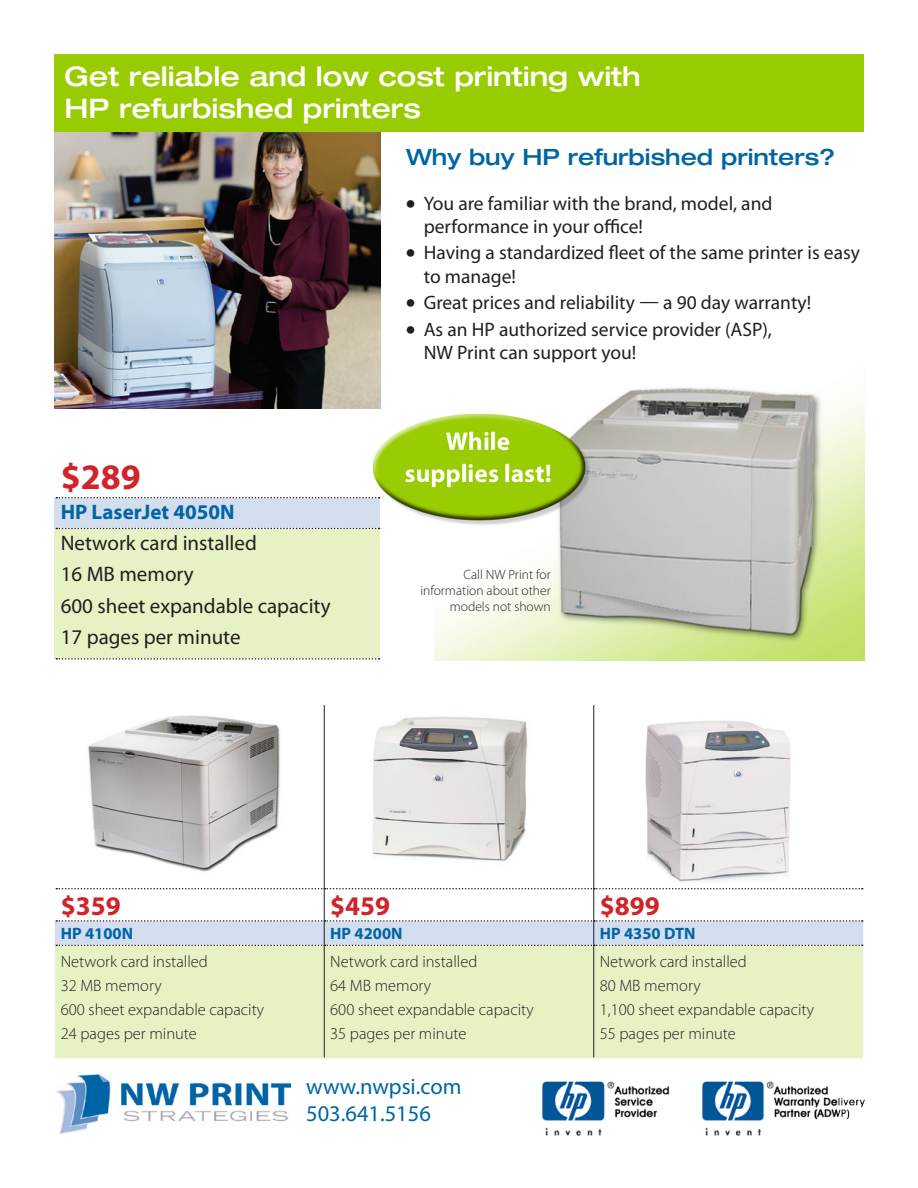
<style>
.page{position:relative;width:918px;height:1188px;background:#fff}
.page>*{position:absolute;margin:0;border:0;box-sizing:border-box;transform-origin:0 0}
.t1{font:700 36px "Myriad Pro";color:#d1232a}
.t2{font:500 expanded 27px/32.4px "Helvetica Neue";color:#fff}
.small_paragraph{font:700 27px "Myriad Pro";color:#d1232a}
.small_title{font:500 expanded 22.5px "Helvetica Neue";color:#0065a5}
.address_line{font:22.5px/27px "Myriad Pro";color:#0065a5}
.t3{font:21px "Myriad Pro";color:#231f20}
.Printer_Name{font:700 21px "Myriad Pro";color:#0065a5}
.bullet{font:19.5px/23.4px "Myriad Pro";color:#231f20}
.small_paragraph-2{font:300 16.5px "Myriad Pro";color:#231f20}
.Small_Printer_Name{font:700 16.5px "Myriad Pro";color:#0065a5}
.fine_print{font:300 13.5px/16.2px "Myriad Pro";color:#231f20;text-align:right}
</style>
<div class="page">
<div style="left:55px;top:498px;width:325px;height:30px;background:#d2dded"></div>
<div style="left:55px;top:528px;width:325px;height:131px;background:#e6f2c3"></div>
<svg style="left:56px;top:497px;width:311px;height:1px"></svg>
<svg style="left:56px;top:528px;width:312px;height:1px"></svg>
<svg style="left:56px;top:658px;width:324px;height:2px"></svg>
<div style="left:55px;top:946px;width:808px;height:112px;background:#e6f2c3"></div>
<hr style="left:324px;top:705px;width:1px;height:183px;background:#231f20">
<hr style="left:593px;top:705px;width:1px;height:183px;background:#231f20">
<hr style="left:324px;top:889px;width:1px;height:31px;background:#231f20">
<hr style="left:593px;top:889px;width:1px;height:31px;background:#231f20">
<hr style="left:324px;top:946px;width:1px;height:111px;background:#231f20">
<hr style="left:593px;top:946px;width:1px;height:111px;background:#231f20">
<svg style="left:56px;top:888px;width:807px;height:1px"></svg>
<svg style="left:55px;top:920px;width:808px;height:26px;background:#ced7e5"></svg>
<img style="left:88px;top:715px;width:192px;height:157px">
<img style="left:372px;top:716px;width:156px;height:146px">
<img style="left:645px;top:721px;width:146px;height:161px">
<img style="left:54px;top:132px;width:327px;height:276px">
<div style="left:54px;top:55px;width:809px;height:77px;background:#9c0"></div>
<img style="left:55px;top:1074px;width:236px;height:60px">
<img style="left:434px;top:387px;width:431px;height:273px">
<img style="left:368px;top:408px;width:228px;height:123px">
<img style="left:702px;top:1081px;width:163px;height:55px">
<img style="left:543px;top:1081px;width:127px;height:55px">
<p class="t2" style="left:64px;top:60px;width:578px">Get reliable and low cost printing with<br>HP refurbished printers</p>
<p class="small_title" style="left:406px;top:143px;width:431px">Why buy HP refurbished printers?</p>
<p class="t1" style="left:61px;top:453px;width:81px">$289</p>
<p class="Printer_Name" style="left:61px;top:499px;width:175px">HP LaserJet 4050N</p>
<p class="t3" style="left:61px;top:530px;width:198px">Network card installed</p>
<p class="t3" style="left:61px;top:561px;width:135px">16 MB memory</p>
<p class="t3" style="left:61px;top:593px;width:271px">600 sheet expandable capacity</p>
<p class="t3" style="left:61px;top:624px;width:181px">17 pages per minute</p>
<p class="bullet" style="left:424px;top:191px;width:350px;text-indent:-18px">• You are familiar with the brand, model, and performance in your office!</p>
<p class="bullet" style="left:424px;top:241px;width:438px;text-indent:-18px">• Having a standardized fleet of the same printer is easy to manage!</p>
<p class="bullet" style="left:406px;top:291px;width:407px">• Great prices and reliability — a 90 day warranty!</p>
<p class="bullet" style="left:424px;top:317px;width:350px;text-indent:-18px">• As an HP authorized service provider (ASP),<br>NW Print can support you!</p>
<p class="fine_print" style="left:420px;top:566px;width:132px">Call NW Print for information about other models not shown</p>
<p class="small_paragraph" style="left:61px;top:888px;width:61px">$359</p>
<p class="small_paragraph" style="left:330px;top:888px;width:61px">$459</p>
<p class="small_paragraph" style="left:600px;top:888px;width:61px">$899</p>
<p class="Small_Printer_Name" style="left:61px;top:923px;width:74px">HP 4100N</p>
<p class="Small_Printer_Name" style="left:330px;top:923px;width:74px">HP 4200N</p>
<p class="Small_Printer_Name" style="left:600px;top:923px;width:97px">HP 4350 DTN</p>
<p class="small_paragraph-2" style="left:61px;top:951px;width:149px">Network card installed</p>
<p class="small_paragraph-2" style="left:61px;top:975px;width:102px">32 MB memory</p>
<p class="small_paragraph-2" style="left:61px;top:999px;width:205px">600 sheet expandable capacity</p>
<p class="small_paragraph-2" style="left:61px;top:1023px;width:138px">24 pages per minute</p>
<p class="small_paragraph-2" style="left:330px;top:951px;width:149px">Network card installed</p>
<p class="small_paragraph-2" style="left:330px;top:975px;width:102px">64 MB memory</p>
<p class="small_paragraph-2" style="left:330px;top:999px;width:205px">600 sheet expandable capacity</p>
<p class="small_paragraph-2" style="left:330px;top:1023px;width:138px">35 pages per minute</p>
<p class="small_paragraph-2" style="left:600px;top:951px;width:149px">Network card installed</p>
<p class="small_paragraph-2" style="left:600px;top:975px;width:102px">80 MB memory</p>
<p class="small_paragraph-2" style="left:600px;top:999px;width:216px">1,100 sheet expandable capacity</p>
<p class="small_paragraph-2" style="left:600px;top:1023px;width:138px">55 pages per minute</p>
<p class="address_line" style="left:306px;top:1073px;width:157px">www.nwpsi.com<br>503.641.5156</p>
</div>
